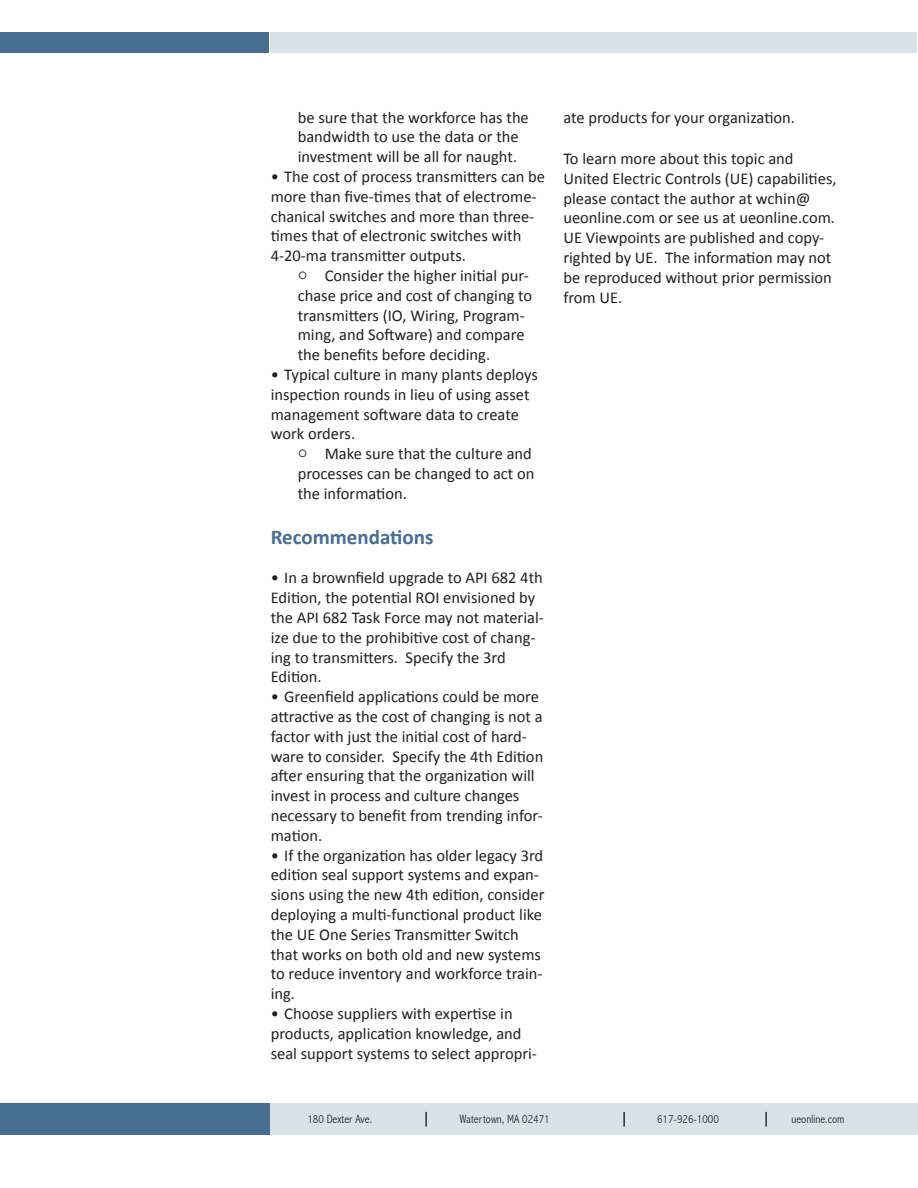
<style>
.page{position:relative;width:918px;height:1188px;background:#fff}
.page>*{position:absolute;margin:0;border:0;box-sizing:border-box;transform-origin:0 0}
.t1{font:700 21px "Calibri";color:#476d93}
.t2{font:16.5px/19.8px "Calibri";color:#231f20}
.t3{font:300 condensed 12px "Abadi";color:#231f20}
.s1{font-family:"Constantia"}
</style>
<div class="page">
<div style="left:271px;top:32px;width:646px;height:21px;background:#dae2e9"></div>
<div style="left:1px;top:32px;width:268px;height:21px;background:#476d93"></div>
<div style="left:0;top:1104px;width:270px;height:31px;background:#476d93"></div>
<div style="left:270px;top:1104px;width:648px;height:31px;background:#dae2e9"></div>
<p class="t2" style="left:298px;top:107px;width:233px">be sure that the workforce has the bandwidth to use the data or the investment will be all for naught.</p>
<p class="t2" style="left:271px;top:167px;width:276px">• The cost of process transmitters can be more than five-times that of electrome&shy;chanical switches and more than three&shy;times that of electronic switches with 4-20-ma transmitter outputs.</p>
<p class="t2" style="left:298px;top:266px;width:236px"><span class="s1">○</span> Consider the higher initial pur&shy;chase price and cost of changing to transmitters (IO, Wiring, Program&shy;ming, and Software) and compare the benefits before deciding.</p>
<p class="t2" style="left:271px;top:365px;width:269px">• Typical culture in many plants deploys inspection rounds in lieu of using asset management software data to create work orders.</p>
<p class="t2" style="left:298px;top:444px;width:238px"><span class="s1">○</span> Make sure that the culture and processes can be changed to act on the information.</p>
<p class="t1" style="left:271px;top:523px;width:164px">Recommendations</p>
<p class="t2" style="left:271px;top:568px;width:275px">• In a brownfield upgrade to API 682 4th Edition, the potential ROI envisioned by the API 682 Task Force may not material&shy;ize due to the prohibitive cost of chang&shy;ing to transmitters. Specify the 3rd Edition.</p>
<p class="t2" style="left:271px;top:687px;width:274px">• Greenfield applications could be more attractive as the cost of changing is not a factor with just the initial cost of hard&shy;ware to consider. Specify the 4th Edition after ensuring that the organization will invest in process and culture changes necessary to benefit from trending infor&shy;mation.</p>
<p class="t2" style="left:271px;top:845px;width:275px">• If the organization has older legacy 3rd edition seal support systems and expan&shy;sions using the new 4th edition, consider deploying a multi-functional product like the UE One Series Transmitter Switch that works on both old and new systems to reduce inventory and workforce train&shy;ing.</p>
<p class="t2" style="left:271px;top:1004px;width:268px">• Choose suppliers with expertise in products, application knowledge, and seal support systems to select appropri-</p>
<p class="t2" style="left:563px;top:107px;width:233px">ate products for your organization.</p>
<p class="t2" style="left:563px;top:149px;width:275px">To learn more about this topic and United Electric Controls (UE) capabilities, please contact the author at wchin@ ueonline.com or see us at ueonline.com.<br>UE Viewpoints are published and copy&shy;righted by UE. The information may not be reproduced without prior permission from UE.</p>
<p class="t3" style="left:307px;top:1112px;width:66px">180 Dexter Ave.</p>
<p class="t3" style="left:460px;top:1112px;width:91px">Watertown, MA 02471</p>
<p class="t3" style="left:657px;top:1112px;width:63px">617-926-1000</p>
<p class="t3" style="left:791px;top:1112px;width:55px">ueonline.com</p>
</div>
